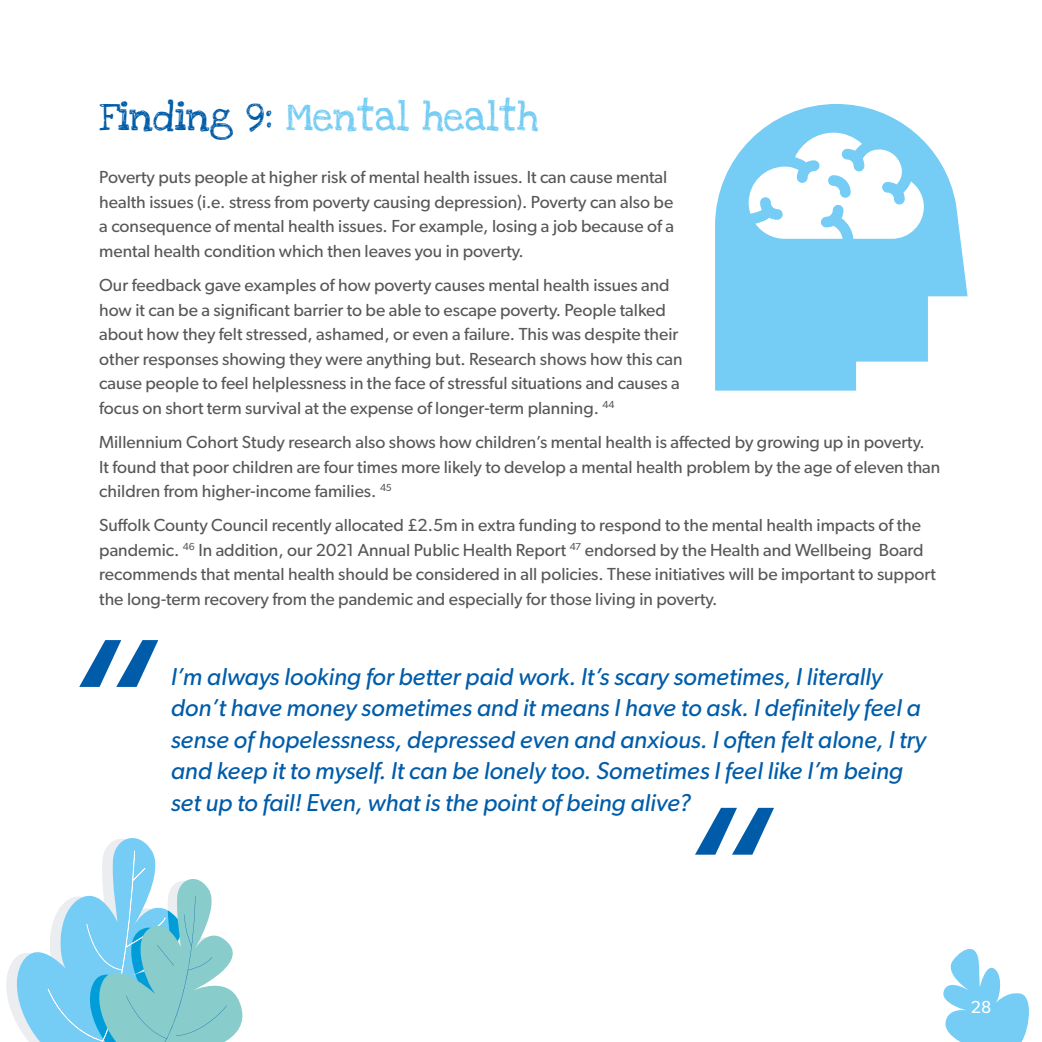
<style>
.page{position:relative;width:1042px;height:1042px;background:#fff}
.page>*{position:absolute;margin:0;border:0;box-sizing:border-box;transform-origin:0 0}
.t1{font:29.75px "Love Ya Like A Sister";color:#75ccf4}
.t2{font:italic 24.5px/31.5px "Gibson";color:#005ca9}
.t3{font:17.5px/24.5px "Gibson";color:#575756}
.t4{font:17.5px "Gibson";color:#fff}
.s1{color:#005ca9}
</style>
<div class="page">
<svg style="left:943px;top:949px;width:86px;height:93px"></svg>
<svg style="left:6px;top:838px;width:237px;height:204px"></svg>
<svg style="left:715px;top:104px;width:252px;height:287px;fill:#75ccf4"></svg>
<svg style="left:828px;top:175px;width:22px;height:23px"></svg>
<svg style="left:79px;top:640px;width:79px;height:47px"></svg>
<svg style="left:695px;top:808px;width:79px;height:46px"></svg>
<h1 class="t1" style="left:99px;top:95px;width:441px"><span class="s1">Finding 9:</span> Mental health</h1>
<p class="t3" style="left:99px;top:165px;width:576px">Poverty puts people at higher risk of mental health issues. It can cause mental health issues (i.e. stress from poverty causing depression). Poverty can also be a consequence of mental health issues. For example, losing a job because of a mental health condition which then leaves you in poverty.</p>
<p class="t3" style="left:99px;top:272px;width:585px">Our feedback gave examples of how poverty causes mental health issues and how it can be a significant barrier to be able to escape poverty. People talked about how they felt stressed, ashamed, or even a failure. This was despite their other responses showing they were anything but. Research shows how this can cause people to feel helplessness in the face of stressful situations and causes a focus on short term survival at the expense of longer-term planning. <sup>44</sup></p>
<p class="t3" style="left:99px;top:429px;width:842px">Millennium Cohort Study research also shows how children’s mental health is affected by growing up in poverty.<br>It found that poor children are four times more likely to develop a mental health problem by the age of eleven than children from higher-income families. <sup>45</sup></p>
<p class="t3" style="left:99px;top:513px;width:838px">Suffolk County Council recently allocated £2.5m in extra funding to respond to the mental health impacts of the pandemic. <sup>46</sup> In addition, our 2021 Annual Public Health Report <sup>47</sup> endorsed by the Health and Wellbeing Board recommends that mental health should be considered in all policies. These initiatives will be important to support the long-term recovery from the pandemic and especially for those living in poverty.</p>
<p class="t2" style="left:171px;top:660px;width:757px">I’m always looking for better paid work. It’s scary sometimes, I literally don’t have money sometimes and it means I have to ask. I definitely feel a sense of hopelessness, depressed even and anxious. I often felt alone, I try and keep it to myself. It can be lonely too. Sometimes I feel like I’m being set up to fail! Even, what is the point of being alive?</p>
<p class="t4" style="left:971px;top:996px;width:22px">28</p>
</div>
